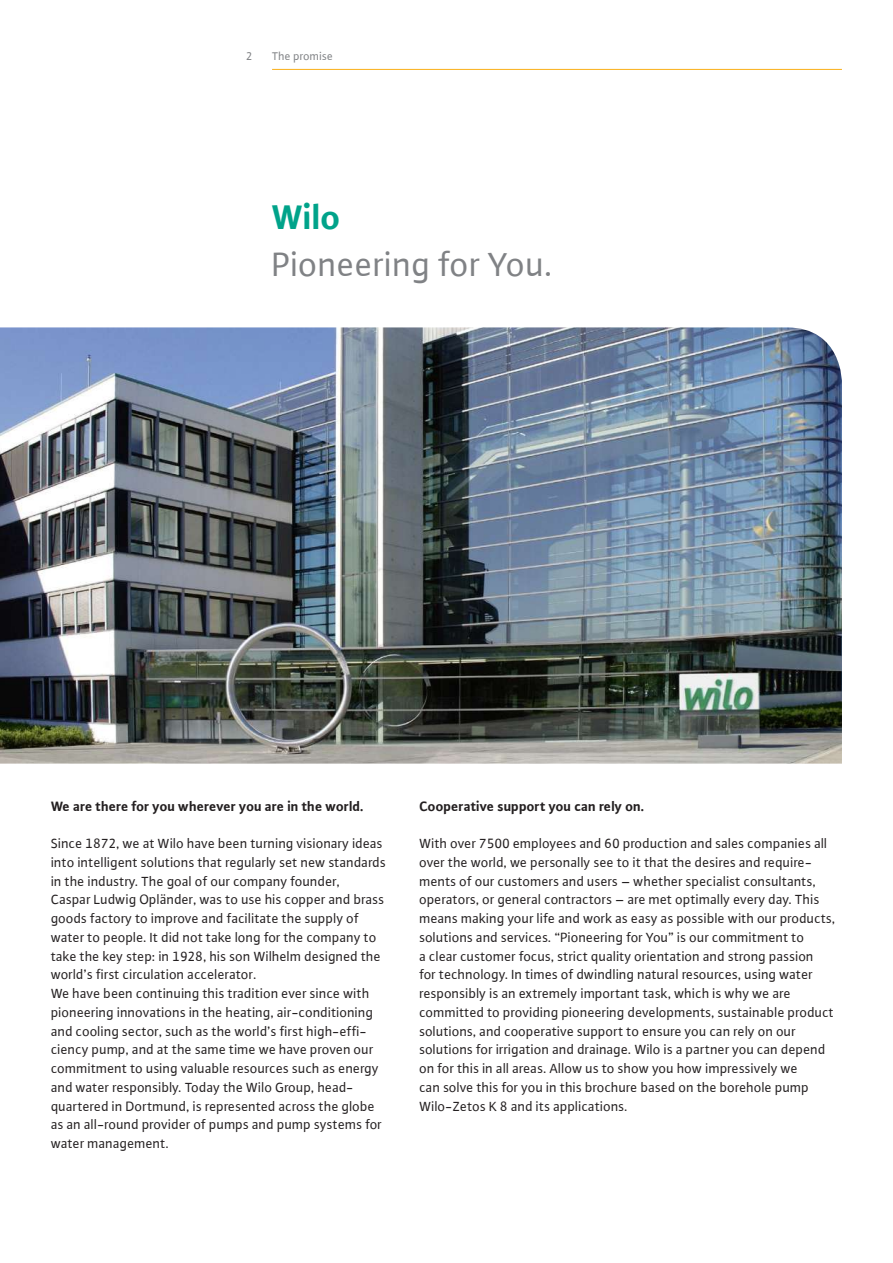
<style>
.page{position:relative;width:893px;height:1263px;background:#fff}
.page>*{position:absolute;margin:0;border:0;box-sizing:border-box;transform-origin:0 0}
.t1{font:36px "WILO Plus Global";color:#808285}
.t2{font:700 36px "WILO Plus Global";color:#00a38a}
.t3{font:14.25px/18.8px "WILO Plus Global";color:#231f20}
.t4{font:700 14.25px "WILO Plus Global";color:#231f20}
.t5{font:12px "WILO Plus Global";color:#808285}
</style>
<div class="page">
<hr style="left:272px;top:69px;width:570px;height:1px;background:#faaf18">
<img style="left:0;top:327px;width:842px;height:437px">
<p class="t5" style="left:246px;top:49px;width:8px">2</p>
<p class="t5" style="left:272px;top:49px;width:63px">The promise</p>
<h1 class="t2" style="left:272px;top:196px;width:70px">Wilo</h1>
<h1 class="t1" style="left:272px;top:243px;width:283px">Pioneering for You.</h1>
<p class="t4" style="left:51px;top:797px;width:314px">We are there for you wherever you are in the world.</p>
<p class="t3" style="left:51px;top:834px;width:337px">Since 1872, we at Wilo have been turning visionary ideas into intelligent solutions that regularly set new standards in the industry. The goal of our company founder,<br>Caspar Ludwig Opländer, was to use his copper and brass goods factory to improve and facilitate the supply of water to people. It did not take long for the company to take the key step: in 1928, his son Wilhelm designed the world’s first circulation accelerator.<br>We have been continuing this tradition ever since with pioneering innovations in the heating, air-conditioning and cooling sector, such as the world’s first high-effi&shy;ciency pump, and at the same time we have proven our commitment to using valuable resources such as energy and water responsibly. Today the Wilo Group, head&shy;quartered in Dortmund, is represented across the globe as an all-round provider of pumps and pump systems for water management.</p>
<p class="t4" style="left:419px;top:797px;width:226px">Cooperative support you can rely on.</p>
<p class="t3" style="left:419px;top:834px;width:418px">With over 7500 employees and 60 production and sales companies all over the world, we personally see to it that the desires and require&shy;ments of our customers and users – whether specialist consultants, operators, or general contractors – are met optimally every day. This means making your life and work as easy as possible with our products, solutions and services. “Pioneering for You” is our commitment to<br>a clear customer focus, strict quality orientation and strong passion<br>for technology. In times of dwindling natural resources, using water responsibly is an extremely important task, which is why we are committed to providing pioneering developments, sustainable product solutions, and cooperative support to ensure you can rely on our solutions for irrigation and drainage. Wilo is a partner you can depend on for this in all areas. Allow us to show you how impressively we<br>can solve this for you in this brochure based on the borehole pump Wilo-Zetos K 8 and its applications.</p>
</div>
